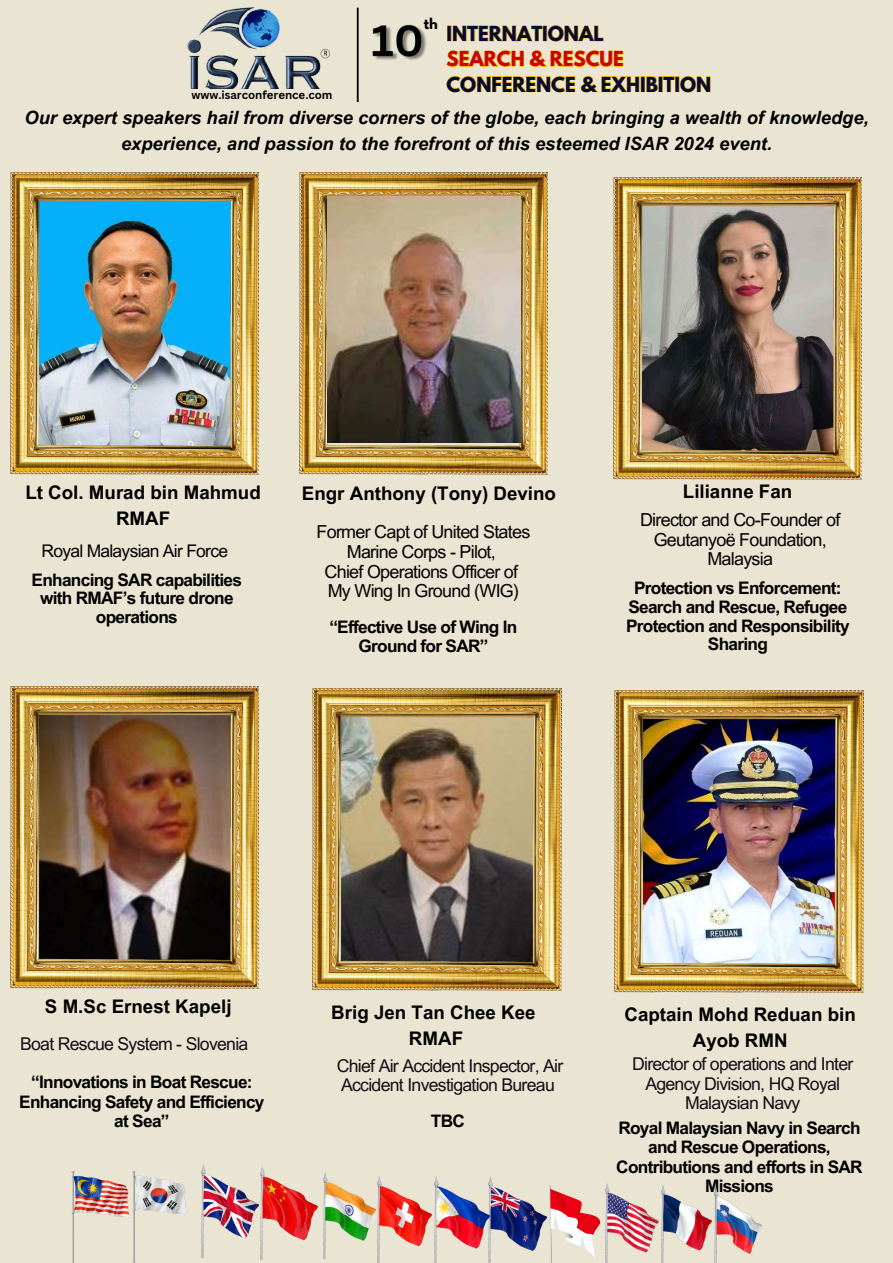
<style>
.page{position:relative;width:893px;height:1263px;background:#eae5d3}
.page>*{position:absolute;margin:0;border:0;box-sizing:border-box;transform-origin:0 0}
.t1{font:700 18.75px/25.9px "Arial MT Pro";color:#000;text-align:center}
.t2{font:italic 700 18.3px/25.3px "Arial MT Pro";color:#000;text-align:center}
.t3{font:700 18.3px "League Spartan";color:#050a30}
.t4{font:700 18.3px "League Spartan";color:#ca0303}
.t5{font:17.92px/19.6px "Arial MT Pro";letter-spacing:-.04em;color:#000;text-align:center}
.t6{font:17.62px/19.1px "Arial MT Pro";letter-spacing:-.04em;color:#140b14}
.t7{font:17.4px "Arial MT Pro";letter-spacing:-.04em;color:#000}
.t8{font:700 17.25px/18.6px "Arial MT Pro";letter-spacing:-.04em;color:#000;text-align:center}
.t9{font:700 13.12px "League Spartan";color:#000}
.t10{font:700 11.4px "Canva Sans";color:#000}
</style>
<div class="page">
<img style="left:71px;top:1172px;width:58px;height:91px">
<img style="left:132px;top:1172px;width:55px;height:91px">
<img style="left:323px;top:1172px;width:53px;height:86px">
<img style="left:201px;top:1164px;width:57px;height:94px">
<img style="left:261px;top:1166px;width:57px;height:94px">
<img style="left:605px;top:1183px;width:53px;height:80px">
<img style="left:377px;top:1176px;width:54px;height:87px">
<img style="left:434px;top:1176px;width:112px;height:87px">
<svg style="left:548px;top:1186px;width:52px;height:77px"></svg>
<img style="left:661px;top:1186px;width:50px;height:77px">
<img style="left:714px;top:1187px;width:48px;height:76px">
<img style="left:10px;top:173px;width:249px;height:302px">
<img style="left:299px;top:173px;width:249px;height:302px">
<img style="left:327px;top:196px;width:194px;height:247px">
<img style="left:613px;top:178px;width:249px;height:302px">
<img style="left:10px;top:687px;width:249px;height:302px">
<img style="left:312px;top:688px;width:249px;height:303px">
<img style="left:615px;top:690px;width:248px;height:302px">
<img style="left:187px;top:7px;width:143px;height:82px">
<hr style="left:357px;top:8px;width:2px;height:94px;background:#000">
<img style="left:372px;top:24px;width:54px;height:36px">
<svg style="left:447px;top:25px;width:156px;height:17px"></svg>
<svg style="left:446px;top:51px;width:177px;height:16px"></svg>
<svg style="left:447px;top:76px;width:263px;height:16px"></svg>
<p class="t10" style="left:191px;top:87px;width:143px">www.isarconference.com</p>
<p class="t9" style="left:424px;top:17px;width:15px">th</p>
<p class="t3" style="left:446px;top:25px;width:159px">INTERNATIONAL</p>
<p class="t4" style="left:446px;top:50px;width:179px">SEARCH &amp; RESCUE</p>
<p class="t3" style="left:446px;top:75px;width:266px">CONFERENCE &amp; EXHIBITION</p>
<p class="t2" style="left:24px;top:108px;width:846px">Our expert speakers hail from diverse corners of the globe, each bringing a wealth of knowledge, experience, and passion to the forefront of this esteemed ISAR 2024 event.</p>
<p class="t1" style="left:25px;top:482px;width:237px">Lt Col. Murad bin Mahmud<br>RMAF</p>
<p class="t7" style="left:41px;top:544px;width:188px">Royal Malaysian Air Force</p>
<p class="t8" style="left:32px;top:573px;width:212px">Enhancing SAR capabilities with RMAF’s future drone operations</p>
<p class="t1" style="left:302px;top:483px;width:256px">Engr Anthony (Tony) Devino</p>
<p class="t5" style="left:316px;top:524px;width:215px">Former Capt of United States<br>Marine Corps - Pilot,<br>Chief Operations Officer of<br>My Wing In Ground (WIG)</p>
<p class="t8" style="left:329px;top:620px;width:190px">“Effective Use of Wing In<br>Ground for SAR”</p>
<p class="t1" style="left:683px;top:481px;width:111px">Lilianne Fan</p>
<p class="t5" style="left:640px;top:512px;width:202px">Director and Co-Founder of<br>Geutanyoë Foundation,<br>Malaysia</p>
<p class="t8" style="left:626px;top:581px;width:225px">Protection vs Enforcement:<br>Search and Rescue, Refugee<br>Protection and Responsibility<br>Sharing</p>
<p class="t1" style="left:45px;top:995px;width:188px">S M.Sc Ernest Kapelj</p>
<p class="t6" style="left:20px;top:1036px;width:230px">Boat Rescue System - Slovenia</p>
<p class="t8" style="left:19px;top:1075px;width:247px;line-height:19.1px">“Innovations in Boat Rescue:<br>Enhancing Safety and Efficiency at Sea”</p>
<p class="t1" style="left:331px;top:1002px;width:206px">Brig Jen Tan Chee Kee<br>RMAF</p>
<p class="t6" style="left:337px;top:1058px;width:228px">Chief Air Accident Inspector, Air<br>Accident Investigation Bureau</p>
<p class="t8" style="left:431px;top:1114px;width:36px">TBC</p>
<p class="t1" style="left:624px;top:1004px;width:233px">Captain Mohd Reduan bin<br>Ayob RMN</p>
<p class="t6" style="left:632px;top:1057px;width:223px;text-align:center">Director of operations and Inter<br>Agency Division, HQ Royal<br>Malaysian Navy</p>
<p class="t8" style="left:616px;top:1121px;width:248px;line-height:19.1px">Royal Malaysian Navy in Search and Rescue Operations,<br>Contributions and efforts in SAR<br>Missions</p>
</div>
